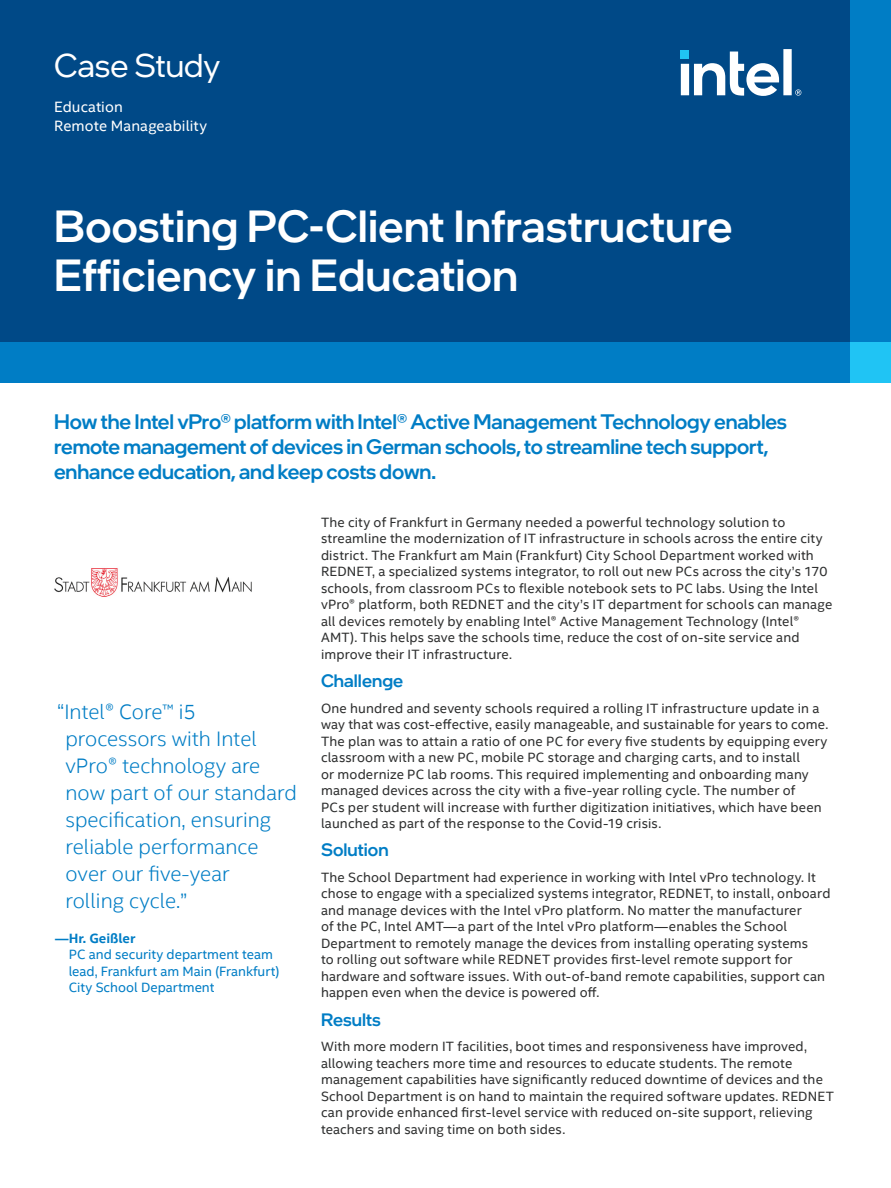
<style>
.page{position:relative;width:891px;height:1188px;background:#fff}
.page>*{position:absolute;margin:0;border:0;box-sizing:border-box;transform-origin:0 0}
.t1{font:500 45px/49.5px "Intel One Display";letter-spacing:.005em;color:#fff}
.t2{font:33px "Intel One Display";color:#fff}
.t3{font:500 21px/25.2px "Intel One Display";letter-spacing:-.005em;color:#007dc5}
.t4{font:300 21px/27px "Intel Clear";color:#007dc5}
.t5{font:500 18px "Intel One Display";letter-spacing:.005em;color:#007dc5}
.t6{font:15px/19.2px "Intel Clear";letter-spacing:.005em;color:#fff}
.t7{font:13.5px/16.5px "Intel Clear";letter-spacing:.01em;color:#2e2f2f}
.t8{font:13.5px/16.5px "Intel Clear";color:#007dc5}
.t9{font:700 13.5px "Intel Clear";color:#007dc5}
</style>
<div class="page">
<div style="left:0;top:0;width:891px;height:348px;background:#004987"></div>
<img style="left:54px;top:568px;width:198px;height:29px">
<div style="left:0;top:342px;width:891px;height:41px;background:#007dc5"></div>
<div style="left:850px;top:0;width:41px;height:363px;background:#007dc5"></div>
<svg style="left:681px;top:49px;width:120px;height:47px"></svg>
<div style="left:850px;top:342px;width:41px;height:41px;background:#20c4f4"></div>
<h2 class="t2" style="left:54px;top:45px;width:168px">Case Study</h2>
<p class="t6" style="left:54px;top:97px;width:154px">Education<br>Remote Manageability</p>
<h1 class="t1" style="left:54px;top:200px;width:680px">Boosting PC-Client Infrastructure<br>Efficiency in Education</h1>
<h3 class="t3" style="left:54px;top:408px;width:735px">How the Intel vPro® platform with Intel® Active Management Technology enables remote management of devices in German schools, to streamline tech support, enhance education, and keep costs down.</h3>
<h3 class="t4" style="left:66px;top:698px;width:233px;text-indent:-8px">“Intel® Core™ i5 processors with Intel vPro® technology are now part of our standard specification, ensuring reliable performance over our five-year<br>rolling cycle.”</h3>
<p class="t9" style="left:55px;top:929px;width:82px">—Hr. Geißler</p>
<p class="t8" style="left:69px;top:946px;width:212px">PC and security department team lead, Frankfurt am Main (Frankfurt)<br>City School Department</p>
<p class="t7" style="left:321px;top:513px;width:513px">The city of Frankfurt in Germany needed a powerful technology solution to streamline the modernization of IT infrastructure in schools across the entire city district. The Frankfurt am Main (Frankfurt) City School Department worked with REDNET, a specialized systems integrator, to roll out new PCs across the city’s 170 schools, from classroom PCs to flexible notebook sets to PC labs. Using the Intel vPro® platform, both REDNET and the city’s IT department for schools can manage all devices remotely by enabling Intel® Active Management Technology (Intel® AMT). This helps save the schools time, reduce the cost of on-site service and improve their IT infrastructure.</p>
<h3 class="t5" style="left:321px;top:669px;width:84px">Challenge</h3>
<p class="t7" style="left:321px;top:699px;width:509px">One hundred and seventy schools required a rolling IT infrastructure update in a way that was cost-effective, easily manageable, and sustainable for years to come.<br>The plan was to attain a ratio of one PC for every five students by equipping every classroom with a new PC, mobile PC storage and charging carts, and to install<br>or modernize PC lab rooms. This required implementing and onboarding many managed devices across the city with a five-year rolling cycle. The number of<br>PCs per student will increase with further digitization initiatives, which have been launched as part of the response to the Covid-19 crisis.</p>
<h3 class="t5" style="left:321px;top:839px;width:69px">Solution</h3>
<p class="t7" style="left:321px;top:868px;width:511px">The School Department had experience in working with Intel vPro technology. It chose to engage with a specialized systems integrator, REDNET, to install, onboard and manage devices with the Intel vPro platform. No matter the manufacturer<br>of the PC, Intel AMT—a part of the Intel vPro platform—enables the School Department to remotely manage the devices from installing operating systems<br>to rolling out software while REDNET provides first-level remote support for hardware and software issues. With out-of-band remote capabilities, support can happen even when the device is powered off.</p>
<h3 class="t5" style="left:321px;top:1008px;width:61px">Results</h3>
<p class="t7" style="left:321px;top:1038px;width:514px">With more modern IT facilities, boot times and responsiveness have improved, allowing teachers more time and resources to educate students. The remote management capabilities have significantly reduced downtime of devices and the School Department is on hand to maintain the required software updates. REDNET can provide enhanced first-level service with reduced on-site support, relieving teachers and saving time on both sides.</p>
</div>
